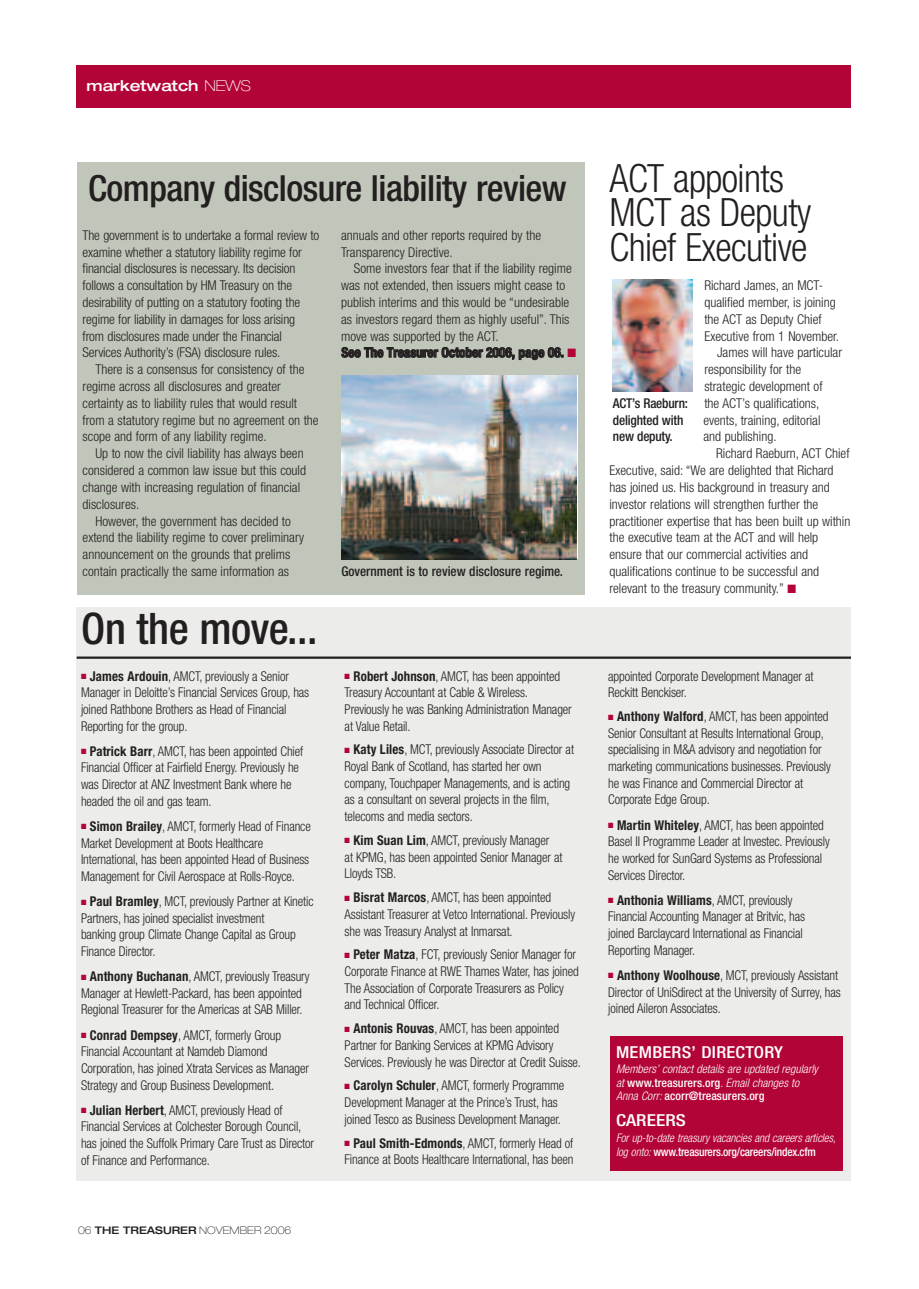
<style>
.page{position:relative;width:919px;height:1289px;background:#fff}
.page>*{position:absolute;margin:0;border:0;box-sizing:border-box;transform-origin:0 0}
.t1{font:500 condensed 43.5px "Helvetica Neue";letter-spacing:-.01em;color:#231f20}
.t2{font:300 condensed 39px/34.5px "Helvetica Neue";letter-spacing:-.015em;color:#231f20}
.t3{font:500 condensed 36px "Helvetica Neue";letter-spacing:-.015em;color:#231f20}
.t4{font:500 condensed 16.5px "Helvetica Neue";letter-spacing:.015em;color:#fff;scale:1.12 1}
.t5{font:500 condensed 16.5px "Helvetica Neue";letter-spacing:.015em;color:#fff;scale:1.17 1}
.t6{font:500 expanded 15px "Helvetica Neue";color:#fff}
.t7{font:300 condensed 13.5px/16.6px "Helvetica Neue";letter-spacing:-.01em;color:#231f20;scale:.95 1}
.t8{font:300 condensed 13.5px/16.8px "Helvetica Neue";letter-spacing:-.01em;color:#231f20}
.t9{font:500 condensed 13.5px/16.8px "Helvetica Neue";letter-spacing:-.005em;color:#231f20}
.t10{font:italic 300 condensed 11.85px/13.4px "Helvetica Neue";color:#fff}
.t11{font:100 expanded 10.5px "Helvetica Neue";color:#231f20}
.s1{font-weight:100}
.s2{color:#b30437}
.s3{font-weight:700}
.s4{font-weight:500}
.s5{font-weight:500;font-style:normal}
</style>
<div class="page">
<div style="left:77px;top:162px;width:508px;height:433px;background:#c1c6ba"></div>
<div style="left:77px;top:65px;width:773px;height:42px;background:#b30437"></div>
<div style="left:77px;top:607px;width:773px;height:574px;background:#ecedea"></div>
<div style="left:610px;top:1035px;width:232px;height:135px;background:#b30437"></div>
<hr style="left:77px;top:656px;width:773px;height:2px;background:#231f20">
<img style="left:341px;top:375px;width:235px;height:184px">
<img style="left:612px;top:279px;width:80px;height:112px">
<p class="t6" style="left:87px;top:80px;width:166px">marketwatch <span class="s1">NEWS</span></p>
<h3 class="t3" style="left:88px;top:175px;width:480px">Company disclosure liability review</h3>
<p class="t8" style="left:83px;top:228px;width:238px">The government is to undertake a formal review to examine whether a statutory liability regime for financial disclosures is necessary. Its decision follows a consultation by HM Treasury on the desirability of putting on a statutory footing the regime for liability in damages for loss arising from disclosures made under the Financial Services Authority’s (FSA) disclosure rules.</p>
<p class="t8" style="left:83px;top:362px;width:237px;text-indent:13px">There is a consensus for consistency of the regime across all disclosures and greater certainty as to liability rules that would result from a statutory regime but no agreement on the scope and form of any liability regime.</p>
<p class="t8" style="left:83px;top:446px;width:225px;text-indent:13px">Up to now the civil liability has always been considered a common law issue but this could change with increasing regulation of financial disclosures.</p>
<p class="t8" style="left:83px;top:513px;width:223px;text-indent:13px">However, the government has decided to extend the liability regime to cover preliminary announcement on the grounds that prelims contain practically the same information as</p>
<h1 class="t1" style="left:81px;top:613px;width:238px">On the move...</h1>
<p class="t7" style="left:81px;top:668px;width:242px"><span class="s2">■</span> <span class="s3">James Ardouin</span>, AMCT, previously a Senior Manager in Deloitte’s Financial Services Group, has joined Rathbone Brothers as Head of Financial Reporting for the group.</p>
<p class="t7" style="left:81px;top:743px;width:235px"><span class="s2">■</span> <span class="s3">Patrick Barr</span>, AMCT, has been appointed Chief Financial Officer at Fairfield Energy. Previously he was Director at ANZ Investment Bank where he headed the oil and gas team.</p>
<p class="t7" style="left:81px;top:819px;width:243px"><span class="s2">■</span> <span class="s3">Simon Brailey</span>, AMCT, formerly Head of Finance Market Development at Boots Healthcare International, has been appointed Head of Business Management for Civil Aerospace at Rolls-Royce.</p>
<p class="t7" style="left:81px;top:894px;width:246px"><span class="s2">■</span> <span class="s3">Paul Bramley</span>, MCT, previously Partner at Kinetic Partners, has joined specialist investment<br>banking group Climate Change Capital as Group Finance Director.</p>
<p class="t7" style="left:81px;top:969px;width:242px"><span class="s2">■</span> <span class="s3">Anthony Buchanan</span>, AMCT, previously Treasury<br>Manager at Hewlett-Packard, has been appointed<br>Regional Treasurer for the Americas at SAB Miller.</p>
<p class="t7" style="left:81px;top:1027px;width:241px"><span class="s2">■</span> <span class="s3">Conrad Dempsey</span>, AMCT, formerly Group Financial Accountant at Namdeb Diamond Corporation, has joined Xtrata Services as Manager Strategy and Group Business Development.</p>
<p class="t7" style="left:81px;top:1102px;width:247px"><span class="s2">■</span> <span class="s3">Julian Herbert</span>, AMCT, previously Head of Financial Services at Colchester Borough Council, has joined the Suffolk Primary Care Trust as Director of Finance and Performance.</p>
<p class="t8" style="left:341px;top:228px;width:201px">annuals and other reports required by the<br>Transparency Directive.</p>
<p class="t8" style="left:341px;top:261px;width:236px;text-indent:13px">Some investors fear that if the liability regime was not extended, then issuers might cease to publish interims and this would be “undesirable as investors regard them as highly useful”. This move was supported by the ACT.<br><span class="s3">See The Treasurer October 2006, page 06.</span> <span class="s2">■</span></p>
<p class="t9" style="left:341px;top:564px;width:223px">Government is to review disclosure regime.</p>
<p class="t7" style="left:344px;top:668px;width:240px"><span class="s2">■</span> <span class="s3">Robert Johnson</span>, AMCT, has been appointed Treasury Accountant at Cable &amp; Wireless.<br>Previously he was Banking Administration Manager at Value Retail.</p>
<p class="t7" style="left:344px;top:742px;width:243px"><span class="s2">■</span> <span class="s3">Katy Liles</span>, MCT, previously Associate Director at Royal Bank of Scotland, has started her own company, Touchpaper Managements, and is acting as a consultant on several projects in the film, telecoms and media sectors.</p>
<p class="t7" style="left:344px;top:833px;width:231px"><span class="s2">■</span> <span class="s3">Kim Suan Lim</span>, AMCT, previously Manager<br>at KPMG, has been appointed Senior Manager at<br>Lloyds TSB.</p>
<p class="t7" style="left:344px;top:890px;width:244px"><span class="s2">■</span> <span class="s3">Bisrat Marcos</span>, AMCT, has been appointed<br>Assistant Treasurer at Vetco International. Previously she was Treasury Analyst at Inmarsat.</p>
<p class="t7" style="left:344px;top:947px;width:248px"><span class="s2">■</span> <span class="s3">Peter Matza</span>, FCT, previously Senior Manager for Corporate Finance at RWE Thames Water, has joined The Association of Corporate Treasurers as Policy and Technical Officer.</p>
<p class="t7" style="left:344px;top:1021px;width:250px"><span class="s2">■</span> <span class="s3">Antonis Rouvas</span>, AMCT, has been appointed<br>Partner for Banking Services at KPMG Advisory<br>Services. Previously he was Director at Credit Suisse.</p>
<p class="t7" style="left:344px;top:1078px;width:233px"><span class="s2">■</span> <span class="s3">Carolyn Schuler</span>, AMCT, formerly Programme<br>Development Manager at the Prince’s Trust, has joined Tesco as Business Development Manager.</p>
<p class="t7" style="left:344px;top:1135px;width:242px"><span class="s2">■</span> <span class="s3">Paul Smith-Edmonds</span>, AMCT, formerly Head of<br>Finance at Boots Healthcare International, has been</p>
<p class="t11" style="left:78px;top:1226px;width:215px">06 <span class="s4">THE TREASURER</span> NOVEMBER 2006</p>
<h2 class="t2" style="left:609px;top:164px;width:203px">ACT appoints<br>MCT as Deputy<br>Chief Executive</h2>
<p class="t8" style="left:704px;top:278px;width:120px">Richard James, an MCT-</p>
<p class="t8" style="left:704px;top:295px;width:133px">qualified member, is joining</p>
<p class="t8" style="left:704px;top:312px;width:119px">the ACT as Deputy Chief</p>
<p class="t8" style="left:704px;top:328px;width:136px">Executive from 1 November.</p>
<p class="t8" style="left:717px;top:345px;width:126px">James will have particular</p>
<p class="t8" style="left:704px;top:362px;width:98px">responsibility for the</p>
<p class="t8" style="left:704px;top:379px;width:120px">strategic development of</p>
<p class="t8" style="left:704px;top:396px;width:116px">the ACT’s qualifications,</p>
<p class="t8" style="left:703px;top:412px;width:119px">events, training, editorial</p>
<p class="t8" style="left:703px;top:429px;width:75px">and publishing.</p>
<p class="t8" style="left:716px;top:446px;width:135px">Richard Raeburn, ACT Chief</p>
<p class="t8" style="left:609px;top:463px;width:226px">Executive, said: “We are delighted that Richard</p>
<p class="t8" style="left:609px;top:480px;width:222px">has joined us. His background in treasury and</p>
<p class="t8" style="left:609px;top:496px;width:210px">investor relations will strengthen further the</p>
<p class="t8" style="left:609px;top:513px;width:242px">practitioner expertise that has been built up within</p>
<p class="t8" style="left:609px;top:530px;width:210px">the executive team at the ACT and will help</p>
<p class="t8" style="left:609px;top:547px;width:200px">ensure that our commercial activities and</p>
<p class="t8" style="left:609px;top:564px;width:211px">qualifications continue to be successful and</p>
<p class="t8" style="left:609px;top:580px;width:188px">relevant to the treasury community.” <span class="s2">■</span></p>
<p class="t9" style="left:613px;top:396px;width:77px">ACT’s Raeburn: delighted with new deputy.</p>
<p class="t7" style="left:608px;top:668px;width:218px">appointed Corporate Development Manager at<br>Reckitt Benckiser.</p>
<p class="t7" style="left:608px;top:709px;width:236px"><span class="s2">■</span> <span class="s3">Anthony Walford</span>, AMCT, has been appointed Senior Consultant at Results International Group, specialising in M&amp;A advisory and negotiation for marketing communications businesses. Previously he was Finance and Commercial Director at Corporate Edge Group.</p>
<p class="t7" style="left:608px;top:817px;width:235px"><span class="s2">■</span> <span class="s3">Martin Whiteley</span>, AMCT, has been appointed Basel II Programme Leader at Investec. Previously he worked for SunGard Systems as Professional Services Director.</p>
<p class="t7" style="left:608px;top:892px;width:209px"><span class="s2">■</span> <span class="s3">Anthonia Williams</span>, AMCT, previously Financial Accounting Manager at Britvic, has joined Barclaycard International as Financial Reporting Manager.</p>
<p class="t7" style="left:608px;top:967px;width:246px"><span class="s2">■</span> <span class="s3">Anthony Woolhouse</span>, MCT, previously Assistant<br>Director of UniSdirect at the University of Surrey, has joined Aileron Associates.</p>
<p class="t4" style="left:616px;top:1045px;width:151px">MEMBERS’ DIRECTORY</p>
<p class="t10" style="left:616px;top:1063px;width:203px">Members’ contact details are updated regularly at <span class="s5">www.treasurers.org</span>. Email changes to<br>Anna Corr: <span class="s5">acorr@treasurers.org</span></p>
<p class="t5" style="left:616px;top:1114px;width:61px">CAREERS</p>
<p class="t10" style="left:616px;top:1132px;width:221px">For up-to-date treasury vacancies and careers articles, log onto: <span class="s5">www.treasurers.org/careers/index.cfm</span></p>
</div>
